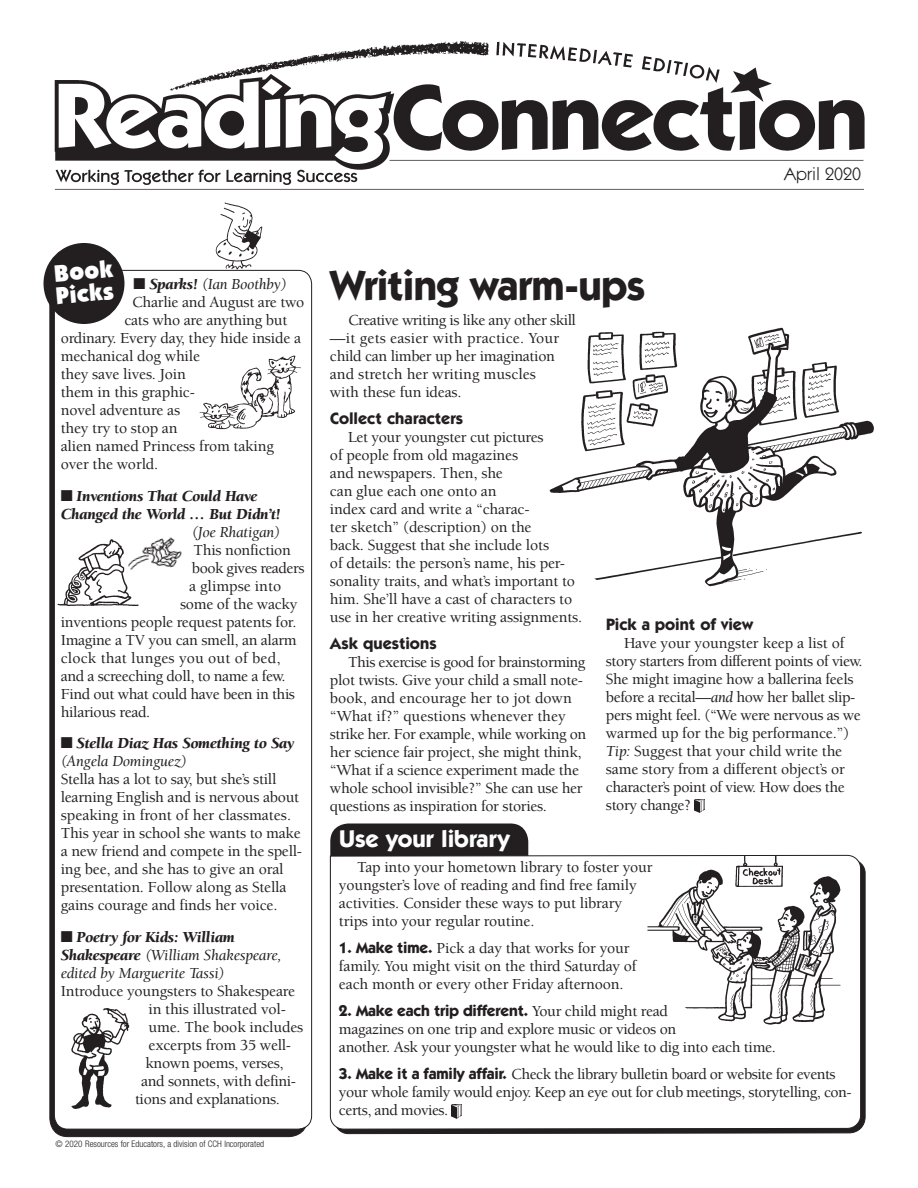
<style>
.page{position:relative;width:918px;height:1188px;background:#fff}
.page>*{position:absolute;margin:0;border:0;box-sizing:border-box;transform-origin:0 0}
.t1{font:700 42px "ITC Kabel Std";letter-spacing:-.02em;color:#231f20}
.t2{font:700 24px "ITC Kabel Std";color:#fff}
.t3{font:900 24px/22.5px "ITC Kabel Std";color:#fff}
.t4{font:18px "ITC Kabel Std";color:#231f20}
.t5{font:700 16.5px "ITC Kabel Std";color:#231f20}
.t6{font:500 15.75px/18px "Berkeley Std";letter-spacing:-.015em;color:#231f20}
.t7{font:italic 15.75px "Berkeley Std";letter-spacing:-.015em;color:#231f20}
.t8{font:italic 900 15.75px "Berkeley Std";letter-spacing:-.015em;color:#231f20}
.t9{font:500 15.75px "Berkeley Std";letter-spacing:.01em;color:#231f20}
.t10{font:15.75px "Zapf Dingbats ITC";color:#231f20}
.t11{font:300 condensed 9px "Helvetica Neue";color:#231f20}
.s1{font-weight:900}
.s2{font-weight:900;font-style:italic}
.s3{font-weight:400;font-style:italic}
.s4{font-family:"ITC Kabel Std";font-weight:700}
</style>
<div class="page">
<img style="left:54px;top:41px;width:811px;height:149px">
<div style="left:44px;top:243px;width:80px;height:81px;background:#231f20;border-radius:50%"></div>
<img style="left:71px;top:1008px;width:59px;height:101px">
<img style="left:199px;top:355px;width:102px;height:75px">
<img style="left:204px;top:202px;width:66px;height:69px">
<img style="left:140px;top:537px;width:42px;height:31px">
<img style="left:51px;top:535px;width:89px;height:79px">
<img style="left:549px;top:327px;width:325px;height:260px">
<img style="left:694px;top:799px;width:11px;height:14px">
<div style="left:330px;top:824px;width:198px;height:78px;background:#231f20;border-radius:18px"></div>
<svg style="left:338px;top:863px;width:528px;height:271px;background:#353233"></svg>
<svg style="left:330px;top:855px;width:531px;height:275px"></svg>
<svg style="left:451px;top:1105px;width:11px;height:13px"></svg>
<img style="left:647px;top:869px;width:198px;height:157px">
<img style="left:735px;top:856px;width:48px;height:31px">
<h1 class="t4" style="left:784px;top:164px;width:78px">April 2020</h1>
<h2 class="t3" style="left:53px;top:262px;width:61px;rotate:-5deg">Book<br>Picks</h2>
<h2 class="t1" style="left:330px;top:261px;width:317px">Writing warm-ups</h2>
<p class="t6" style="left:330px;top:311px;width:247px;text-indent:18px">Creative writing is like any other skill —it gets easier with practice. Your child can limber up her imagination and stretch her writing muscles<br>with these fun ideas.</p>
<p class="t5" style="left:330px;top:408px;width:135px">Collect characters</p>
<p class="t6" style="left:330px;top:428px;width:254px;text-indent:18px">Let your youngster cut pictures<br>of people from old magazines<br>and newspapers. Then, she<br>can glue each one onto an<br>index card and write a “charac-<br>ter sketch” (description) on the<br>back. Suggest that she include lots<br>of details: the person’s name, his per&shy;sonality traits, and what’s important to him. She’ll have a cast of characters to use in her creative writing assignments.</p>
<p class="t5" style="left:330px;top:633px;width:108px">Ask questions</p>
<p class="t6" style="left:330px;top:653px;width:258px;text-indent:18px">This exercise is good for brainstorming plot twists. Give your child a small note&shy;book, and encourage her to jot down “What if?” questions whenever they strike her. For example, while working on her science fair project, she might think, “What if a science experiment made the whole school invisible?” She can use her questions as inspiration for stories.</p>
<p class="t10" style="left:134px;top:272px;width:13px">■</p>
<p class="t7" style="left:134px;top:276px;width:155px">■ <span class="s1">Sparks!</span> (Ian Boothby)</p>
<p class="t6" style="left:132px;top:294px;width:174px">Charlie and August are two</p>
<p class="t6" style="left:125px;top:312px;width:164px">cats who are anything but</p>
<p class="t6" style="left:61px;top:330px;width:242px">ordinary. Every day, they hide inside a</p>
<p class="t6" style="left:61px;top:348px;width:141px">mechanical dog while</p>
<p class="t6" style="left:61px;top:366px;width:127px">they save lives. Join</p>
<p class="t6" style="left:61px;top:384px;width:136px">them in this graphic-</p>
<p class="t6" style="left:61px;top:402px;width:121px">novel adventure as</p>
<p class="t6" style="left:61px;top:420px;width:118px">they try to stop an</p>
<p class="t6" style="left:61px;top:438px;width:215px">alien named Princess from taking</p>
<p class="t6" style="left:61px;top:456px;width:99px">over the world.</p>
<p class="t8" style="left:61px;top:488px;width:198px">■ Inventions That Could Have</p>
<p class="t8" style="left:61px;top:506px;width:221px">Changed the World … But Didn’t!</p>
<p class="t7" style="left:192px;top:524px;width:90px">(Joe Rhatigan)</p>
<p class="t6" style="left:193px;top:541px;width:99px">This nonfiction</p>
<p class="t6" style="left:192px;top:559px;width:114px">book gives readers</p>
<p class="t6" style="left:189px;top:577px;width:94px">a glimpse into</p>
<p class="t6" style="left:180px;top:595px;width:119px">some of the wacky</p>
<p class="t6" style="left:61px;top:613px;width:237px">inventions people request patents for.</p>
<p class="t6" style="left:61px;top:631px;width:237px">Imagine a TV you can smell, an alarm</p>
<p class="t9" style="left:61px;top:650px;width:221px">clock that lunges you out of bed,</p>
<p class="t6" style="left:61px;top:667px;width:226px">and a screeching doll, to name a few.</p>
<p class="t6" style="left:61px;top:685px;width:236px">Find out what could have been in this</p>
<p class="t6" style="left:61px;top:703px;width:91px">hilarious read.</p>
<p class="t6" style="left:61px;top:735px;width:243px">■ <span class="s2">Stella Diaz Has Something to Say </span><span class="s3">(Angela Dominguez)<br></span>Stella has a lot to say, but she’s still learning English and is nervous about speaking in front of her classmates.<br>This year in school she wants to make a new friend and compete in the spell&shy;ing bee, and she has to give an oral presentation. Follow along as Stella gains courage and finds her voice.</p>
<p class="t8" style="left:61px;top:929px;width:176px">■ Poetry for Kids: William</p>
<p class="t7" style="left:61px;top:947px;width:222px"><span class="s1">Shakespeare</span> (William Shakespeare,</p>
<p class="t7" style="left:61px;top:965px;width:165px">edited by Marguerite Tassi)</p>
<p class="t6" style="left:61px;top:982px;width:236px">Introduce youngsters to Shakespeare</p>
<p class="t6" style="left:149px;top:1000px;width:139px">in this illustrated vol-</p>
<p class="t6" style="left:149px;top:1018px;width:156px">ume. The book includes</p>
<p class="t6" style="left:149px;top:1036px;width:144px">excerpts from 35 well-</p>
<p class="t6" style="left:146px;top:1054px;width:140px">known poems, verses,</p>
<p class="t6" style="left:141px;top:1072px;width:157px">and sonnets, with defini-</p>
<p class="t6" style="left:135px;top:1090px;width:147px">tions and explanations.</p>
<p class="t5" style="left:606px;top:614px;width:149px">Pick a point of view</p>
<p class="t6" style="left:606px;top:634px;width:258px;text-indent:18px">Have your youngster keep a list of story starters from different points of view.<br>She might imagine how a ballerina feels before a recital—<span class="s3">and</span> how her ballet slip&shy;pers might feel. (“We were nervous as we warmed up for the big performance.”)<br><span class="s3">Tip:</span> Suggest that your child write the same story from a different object’s or character’s point of view. How does the story change?</p>
<h2 class="t2" style="left:339px;top:824px;width:172px">Use your library</h2>
<p class="t6" style="left:339px;top:859px;width:315px;text-indent:18px">Tap into your hometown library to foster your youngster’s love of reading and find free family activities. Consider these ways to put library trips into your regular routine.</p>
<p class="t6" style="left:339px;top:940px;width:299px"><span class="s4">1. Make time.</span> Pick a day that works for your family. You might visit on the third Saturday of each month or every other Friday afternoon.</p>
<p class="t6" style="left:339px;top:1003px;width:438px"><span class="s4">2. Make each trip different.</span> Your child might read<br>magazines on one trip and explore music or videos on<br>another. Ask your youngster what he would like to dig into each time.</p>
<p class="t6" style="left:339px;top:1066px;width:514px"><span class="s4">3. Make it a family affair.</span> Check the library bulletin board or website for events your whole family would enjoy. Keep an eye out for club meetings, storytelling, con&shy;certs, and movies.</p>
<p class="t11" style="left:56px;top:1139px;width:210px">© 2020 Resources for Educators, a division of CCH Incorporated</p>
</div>
